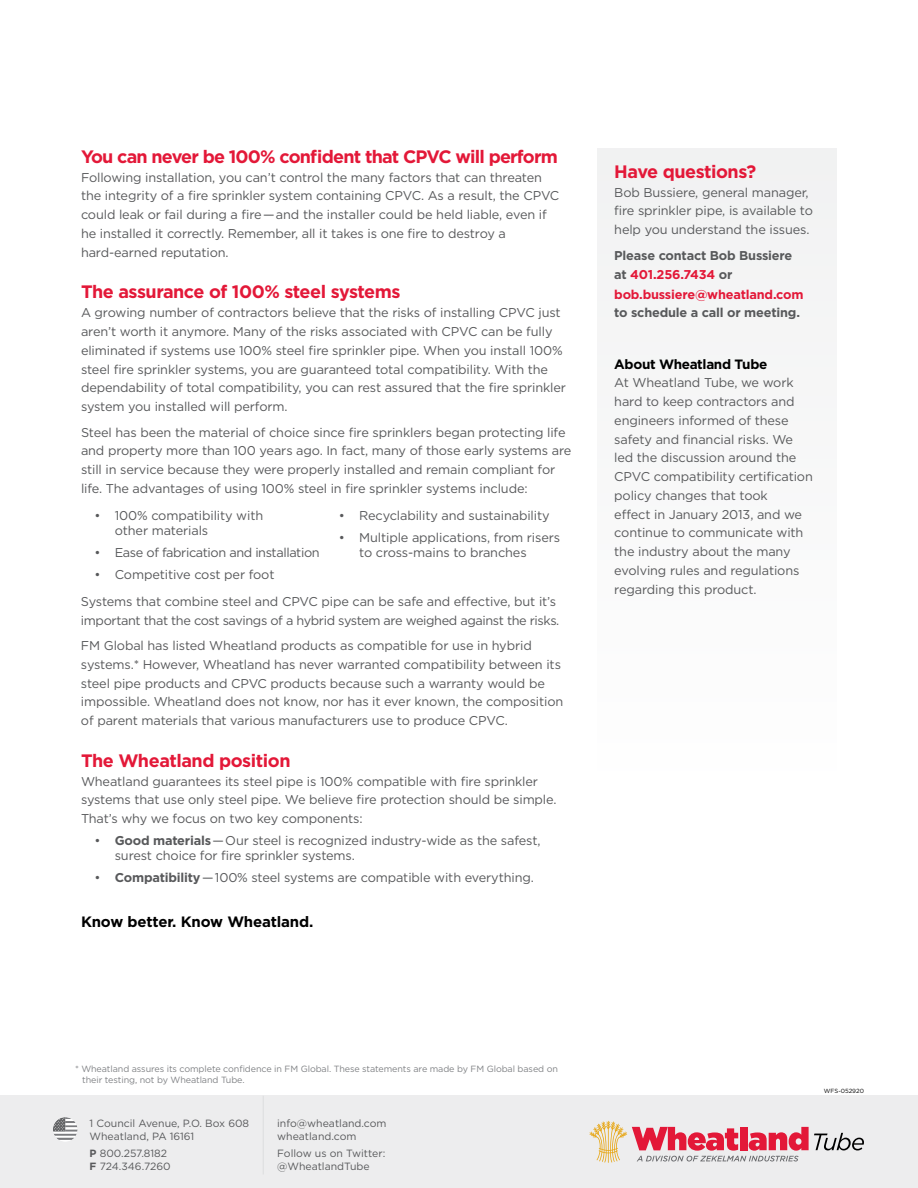
<style>
.page{position:relative;width:918px;height:1188px;background:#fff}
.page>*{position:absolute;margin:0;border:0;box-sizing:border-box;transform-origin:0 0}
.t1{font:700 18px "Gotham";letter-spacing:-.035em;color:#e31838}
.t2{font:700 15px "Gotham";letter-spacing:-.01em;color:#000}
.t3{font:700 13.5px "Gotham";letter-spacing:-.025em;color:#000}
.t4{font:12.75px/18.8px "Gotham";letter-spacing:-.01em;color:#58595b}
.t5{font:12.75px/18.8px "Gotham";letter-spacing:-.03em;color:#58595b}
.t6{font:700 12.75px/19.5px "Gotham";letter-spacing:-.015em;color:#e31838}
.t7{font:700 12.75px "Gotham";letter-spacing:-.015em;color:#58595b}
.t8{font:10.5px/13.5px "Gotham";color:#58595b}
.t9{font:9px/10.5px "Gotham";letter-spacing:-.01em;color:#808285}
.t10{font:6px "Gotham";color:#000}
.s1{font-weight:700}
.s2{color:#58595b}
</style>
<div class="page">
<div style="left:597px;top:148px;width:240px;height:716px;background:#f8f8f9"></div>
<div style="left:0;top:1096px;width:918px;height:92px;background:#ededee"></div>
<hr style="left:263px;top:1096px;width:1px;height:78px;background:#dcddde">
<svg style="left:53px;top:1117px;width:25px;height:25px"></svg>
<svg style="left:590px;top:1121px;width:274px;height:42px"></svg>
<h1 class="t1" style="left:81px;top:145px;width:478px">You can never be 100% confident that CPVC will perform</h1>
<p class="t4" style="left:81px;top:167px;width:480px">Following installation, you can’t control the many factors that can threaten the integrity of a fire sprinkler system containing CPVC. As a result, the CPVC could leak or fail during a fire — and the installer could be held liable, even if he installed it correctly. Remember, all it takes is one fire to destroy a hard-earned reputation.</p>
<h1 class="t1" style="left:81px;top:280px;width:321px">The assurance of 100% steel systems</h1>
<p class="t4" style="left:81px;top:303px;width:487px">A growing number of contractors believe that the risks of installing CPVC just aren’t worth it anymore. Many of the risks associated with CPVC can be fully eliminated if systems use 100% steel fire sprinkler pipe. When you install 100% steel fire sprinkler systems, you are guaranteed total compatibility. With the dependability of total compatibility, you can rest assured that the fire sprinkler system you installed will perform.</p>
<p class="t4" style="left:81px;top:422px;width:492px">Steel has been the material of choice since fire sprinklers began protecting life and property more than 100 years ago. In fact, many of those early systems are still in service because they were properly installed and remain compliant for life. The advantages of using 100% steel in fire sprinkler systems include:</p>
<p class="t4" style="left:339px;top:506px;width:212px">• Recyclability and sustainability</p>
<p class="t4" style="left:359px;top:530px;width:202px;line-height:15px;text-indent:-20px">• Multiple applications, from risers to cross-mains to branches</p>
<p class="t5" style="left:81px;top:592px;width:480px">Systems that combine steel and CPVC pipe can be safe and effective, but it’s important that the cost savings of a hybrid system are weighed against the risks.</p>
<p class="t4" style="left:81px;top:636px;width:484px">FM Global has listed Wheatland products as compatible for use in hybrid systems.* However, Wheatland has never warranted compatibility between its steel pipe products and CPVC products because such a warranty would be impossible. Wheatland does not know, nor has it ever known, the composition of parent materials that various manufacturers use to produce CPVC.</p>
<h1 class="t1" style="left:81px;top:749px;width:211px">The Wheatland position</h1>
<p class="t4" style="left:81px;top:772px;width:477px">Wheatland guarantees its steel pipe is 100% compatible with fire sprinkler systems that use only steel pipe. We believe fire protection should be simple.<br>That’s why we focus on two key components:</p>
<p class="t4" style="left:115px;top:833px;width:427px;line-height:15px;text-indent:-20px">• <span class="s1">Good materials</span> — Our steel is recognized industry-wide as the safest, surest choice for fire sprinkler systems.</p>
<p class="t4" style="left:95px;top:868px;width:441px">• <span class="s1">Compatibility</span> — 100% steel systems are compatible with everything.</p>
<p class="t2" style="left:81px;top:912px;width:234px">Know better. Know Wheatland.</p>
<p class="t4" style="left:115px;top:508px;width:150px;line-height:15px;text-indent:-20px">• 100% compatibility with other materials</p>
<p class="t5" style="left:95px;top:543px;width:227px">• Ease of fabrication and installation</p>
<p class="t4" style="left:95px;top:565px;width:182px">• Competitive cost per foot</p>
<h1 class="t1" style="left:614px;top:160px;width:143px">Have questions?</h1>
<p class="t4" style="left:614px;top:182px;width:200px">Bob Bussiere, general manager, fire sprinkler pipe, is available to help you understand the issues.</p>
<p class="t6" style="left:614px;top:245px;width:191px"><span class="s2">Please contact Bob Bussiere at</span> 401.256.7434 <span class="s2">or </span>bob.bussiere@wheatland.com</p>
<p class="t7" style="left:614px;top:304px;width:187px">to schedule a call or meeting.</p>
<p class="t3" style="left:614px;top:355px;width:155px">About Wheatland Tube</p>
<p class="t4" style="left:614px;top:373px;width:200px">At Wheatland Tube, we work hard to keep contractors and engineers informed of these safety and financial risks. We led the discussion around the<br>CPVC compatibility certification policy changes that took<br>effect in January 2013, and we continue to communicate with the industry about the many evolving rules and regulations regarding this product.</p>
<p class="t9" style="left:82px;top:1064px;width:477px;text-indent:-7px">* Wheatland assures its complete confidence in FM Global. These statements are made by FM Global based on their testing, not by Wheatland Tube.</p>
<p class="t8" style="left:277px;top:1116px;width:111px">info@wheatland.com wheatland.com</p>
<p class="t8" style="left:277px;top:1146px;width:110px">Follow us on Twitter: @WheatlandTube</p>
<p class="t8" style="left:90px;top:1116px;width:161px">1 Council Avenue, P.O. Box 608<br>Wheatland, PA 16161</p>
<p class="t8" style="left:90px;top:1146px;width:83px"><span class="s1">P</span> 800.257.8182<br><span class="s1">F</span> 724.346.7260</p>
<p class="t10" style="left:824px;top:1087px;width:42px">WFS-052920</p>
</div>
